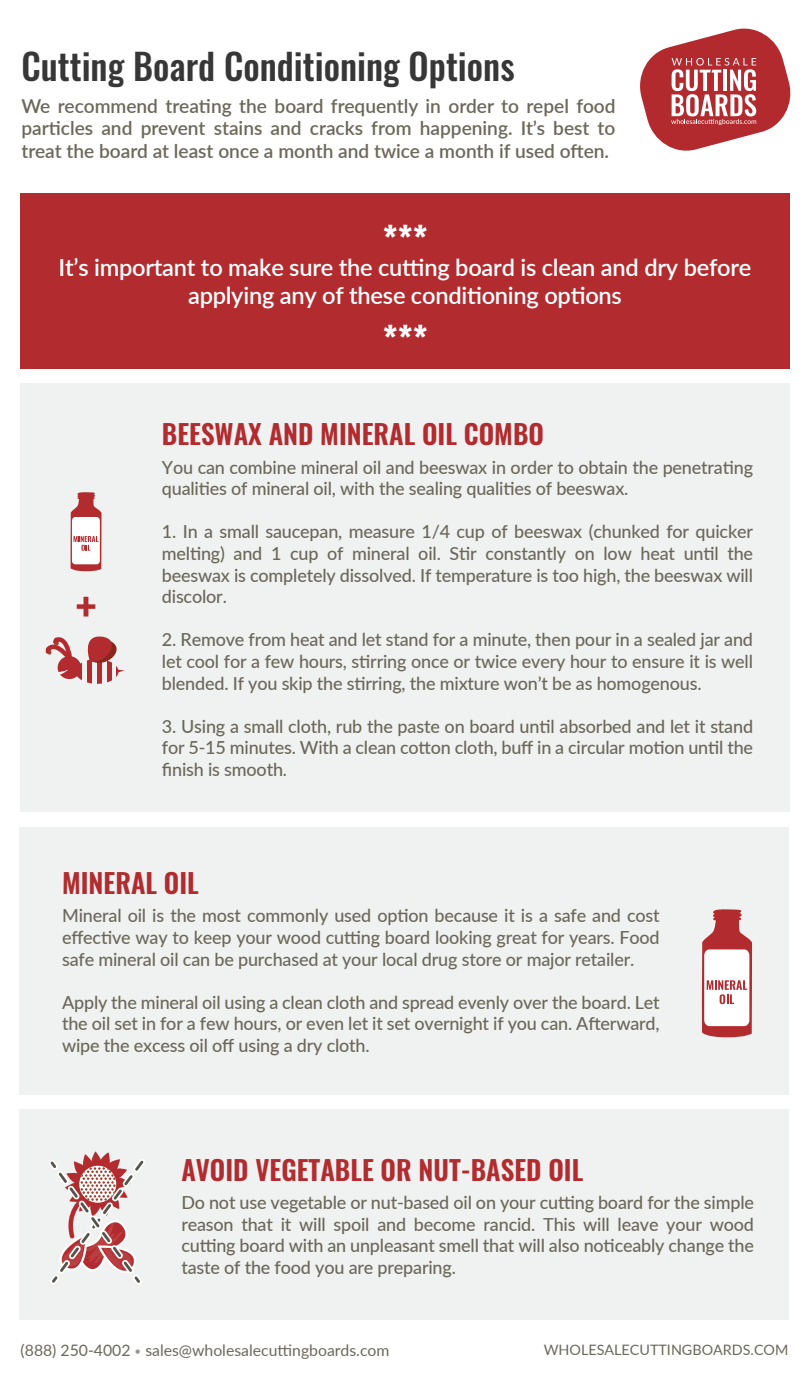
<style>
.page{position:relative;width:810px;height:1377px;background:#fff}
.page>*{position:absolute;margin:0;border:0;box-sizing:border-box;transform-origin:0 0}
.t1{font:500 36px "Oswald";color:#363736}
.t2{font:600 36px "Oswald";color:#fff}
.t3{font:600 27px "Oswald";color:#b22b2e}
.t4{font:600 23.62px/28.3px "Lato";letter-spacing:-.01em;color:#fff;text-align:center}
.t5{font:600 19.12px/22.9px "Lato";color:#6b685a;text-align:justify}
.t6{font:500 18px/21.6px "Lato";letter-spacing:-.01em;color:#6b685a;text-align:justify}
.t7{font:15.75px "Lato";color:#6b685a}
.t8{font:14.4px "Lato";color:#6b685a}
.s1{font-size:11.47px;color:#9a958a}
</style>
<div class="page">
<div style="left:20px;top:194px;width:770px;height:175px;background:#b22b2e"></div>
<div style="left:20px;top:383px;width:770px;height:429px;background:#f0f1f1"></div>
<div style="left:20px;top:827px;width:769px;height:268px;background:#f0f1f1"></div>
<div style="left:20px;top:1110px;width:769px;height:210px;background:#f0f1f1"></div>
<div style="left:87px;top:659px;width:5px;height:25px;background:#b22b2e"></div>
<div style="left:97px;top:659px;width:5px;height:25px;background:#b22b2e"></div>
<svg style="left:107px;top:679px;width:4px;height:4px"></svg>
<hr style="left:116px;top:659px;width:2px;height:25px;background:#b22b2e">
<svg style="left:45px;top:636px;width:79px;height:43px"></svg>
<svg style="left:77px;top:597px;width:18px;height:20px"></svg>
<svg style="left:702px;top:909px;width:50px;height:128px"></svg>
<svg style="left:71px;top:492px;width:31px;height:79px"></svg>
<svg style="left:49px;top:1151px;width:96px;height:133px"></svg>
<svg style="left:640px;top:28px;width:151px;height:123px"></svg>
<h1 class="t1" style="left:21px;top:41px;width:495px">Cutting Board Conditioning Options</h1>
<p class="t5" style="left:21px;top:93px;width:596px">We recommend treating the board frequently in order to repel food particles and prevent stains and cracks from happening. It’s best to treat the board at least once a month and twice a month if used often.</p>
<h1 class="t2" style="left:382px;top:215px;width:47px">***</h1>
<h3 class="t4" style="left:59px;top:252px;width:694px">It’s important to make sure the cutting board is clean and dry before applying any of these conditioning options</h3>
<h1 class="t2" style="left:382px;top:314px;width:47px">***</h1>
<h2 class="t3" style="left:162px;top:415px;width:384px">BEESWAX AND MINERAL OIL COMBO</h2>
<p class="t6" style="left:162px;top:455px;width:593px">You can combine mineral oil and beeswax in order to obtain the penetrating qualities of mineral oil, with the sealing qualities of beeswax.</p>
<p class="t6" style="left:162px;top:520px;width:593px">1. In a small saucepan, measure 1/4 cup of beeswax (chunked for quicker melting) and 1 cup of mineral oil. Stir constantly on low heat until the beeswax is completely dissolved. If temperature is too high, the beeswax will discolor.</p>
<p class="t6" style="left:162px;top:628px;width:593px">2. Remove from heat and let stand for a minute, then pour in a sealed jar and let cool for a few hours, stirring once or twice every hour to ensure it is well blended. If you skip the stirring, the mixture won’t be as homogenous.</p>
<p class="t6" style="left:162px;top:715px;width:593px">3. Using a small cloth, rub the paste on board until absorbed and let it stand for 5-15 minutes. With a clean cotton cloth, buff in a circular motion until the finish is smooth.</p>
<h2 class="t3" style="left:62px;top:864px;width:138px">MINERAL OIL</h2>
<p class="t6" style="left:62px;top:904px;width:599px">Mineral oil is the most commonly used option because it is a safe and cost effective way to keep your wood cutting board looking great for years. Food safe mineral oil can be purchased at your local drug store or major retailer.</p>
<p class="t6" style="left:62px;top:991px;width:599px">Apply the mineral oil using a clean cloth and spread evenly over the board. Let the oil set in for a few hours, or even let it set overnight if you can. Afterward, wipe the excess oil off using a dry cloth.</p>
<h2 class="t3" style="left:181px;top:1151px;width:404px">AVOID VEGETABLE OR NUT-BASED OIL</h2>
<p class="t6" style="left:181px;top:1191px;width:574px">Do not use vegetable or nut-based oil on your cutting board for the simple reason that it will spoil and become rancid. This will leave your wood cutting board with an unpleasant smell that will also noticeably change the taste of the food you are preparing.</p>
<p class="t7" style="left:21px;top:1339px;width:370px">(888) 250-4002 <span class="s1">•</span> sales@wholesalecuttingboards.com</p>
<p class="t8" style="left:544px;top:1340px;width:246px">WHOLESALECUTTINGBOARDS.COM</p>
</div>
